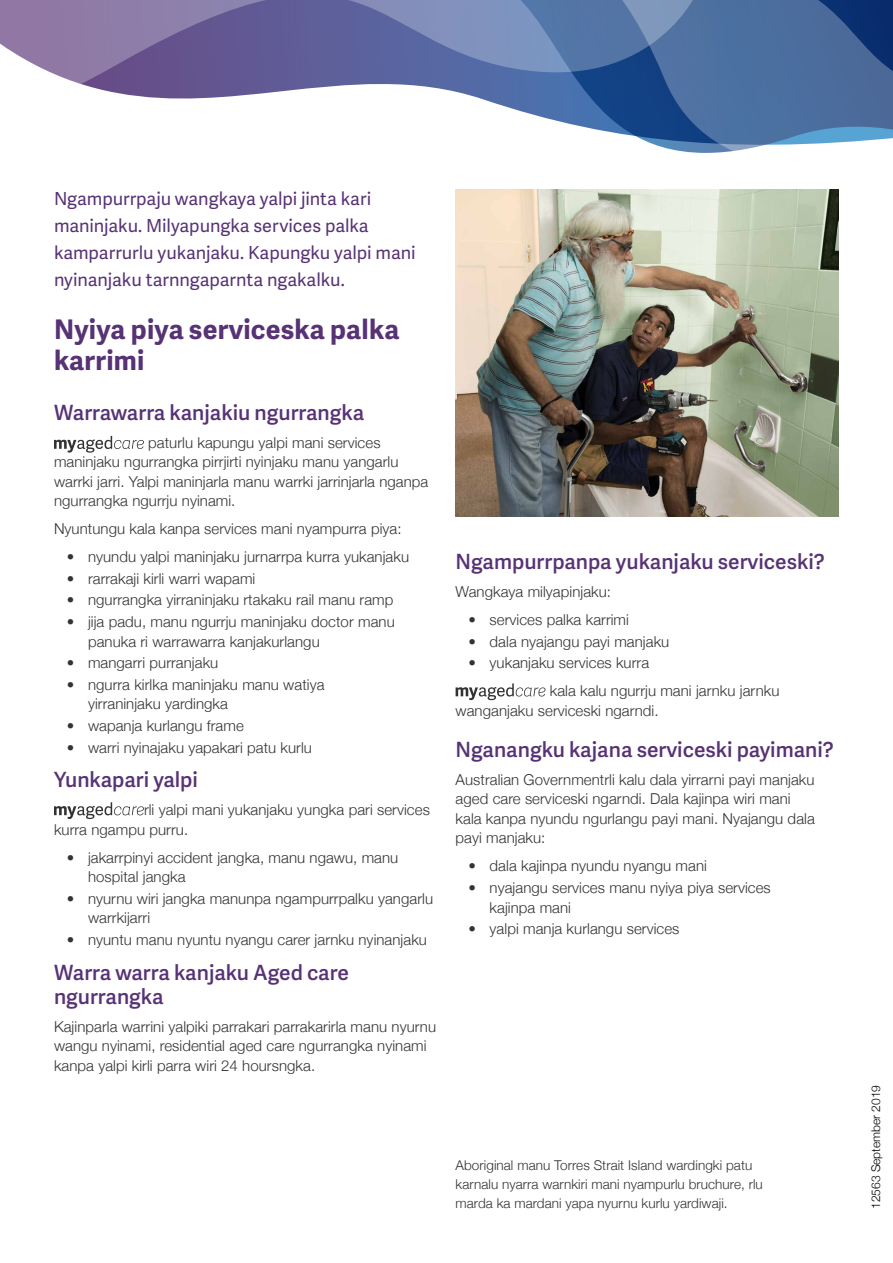
<style>
.page{position:relative;width:893px;height:1263px;background:#fff}
.page>*{position:absolute;margin:0;border:0;box-sizing:border-box;transform-origin:0 0}
.t1{font:700 27px/31.5px "Adelle Sans";letter-spacing:.01em;color:#573275}
.t2{font:600 21px/24px "Adelle Sans";color:#573275}
.t3{font:18px/27px "Adelle Sans";letter-spacing:-.005em;color:#573275}
.t4{font:300 15px/19.5px "Helvetica Neue";letter-spacing:.005em;color:#333}
.t5{font:300 13.5px/19px "Helvetica Neue";letter-spacing:.005em;color:#333}
.t6{font:300 12px "Helvetica Neue";color:#000}
</style>
<div class="page">
<svg style="left:612px;top:0;width:281px;height:153px;background:#5275a3"></svg>
<svg style="left:0;top:0;width:700px;height:128px"></svg>
<svg style="left:54px;top:436px;width:90px;height:17px"></svg>
<svg style="left:54px;top:802px;width:90px;height:17px"></svg>
<svg style="left:456px;top:683px;width:89px;height:17px"></svg>
<img style="left:455px;top:190px;width:384px;height:326px">
<p class="t3" style="left:54px;top:184px;width:363px">Ngampurrpaju wangkaya yalpi jinta kari maninjaku. Milyapungka services palka kamparrurlu yukanjaku. Kapungku yalpi mani nyinanjaku tarnngaparnta ngakalku.</p>
<h1 class="t1" style="left:54px;top:312px;width:347px">Nyiya piya serviceska palka karrimi</h1>
<h2 class="t2" style="left:54px;top:399px;width:312px">Warrawarra kanjakiu ngurrangka</h2>
<p class="t4" style="left:54px;top:431px;width:376px;text-indent:94px">paturlu kapungu yalpi mani services maninjaku ngurrangka pirrjirti nyinjaku manu yangarlu warrki jarri. Yalpi maninjarla manu warrki jarrinjarla nganpa ngurrangka ngurrju nyinami.</p>
<p class="t4" style="left:54px;top:518px;width:349px">Nyuntungu kala kanpa services mani nyampurra piya:</p>
<p class="t4" style="left:67px;top:546px;width:344px">• nyundu yalpi maninjaku jurnarrpa kurra yukanjaku</p>
<p class="t4" style="left:67px;top:568px;width:190px">• rarrakaji kirli warri wapami</p>
<p class="t4" style="left:67px;top:589px;width:328px">• ngurrangka yirraninjaku rtakaku rail manu ramp</p>
<p class="t4" style="left:88px;top:611px;width:308px;text-indent:-21px">• jija padu, manu ngurrju maninjaku doctor manu panuka ri warrawarra kanjakurlangu</p>
<p class="t4" style="left:67px;top:652px;width:153px">• mangarri purranjaku</p>
<p class="t4" style="left:88px;top:674px;width:238px;text-indent:-21px">• ngurra kirlka maninjaku manu watiya yirraninjaku yardingka</p>
<p class="t4" style="left:67px;top:715px;width:179px">• wapanja kurlangu frame</p>
<p class="t4" style="left:67px;top:736px;width:247px">• warri nyinajaku yapakari patu kurlu</p>
<h2 class="t2" style="left:54px;top:767px;width:145px">Yunkapari yalpi</h2>
<p class="t4" style="left:54px;top:799px;width:377px;text-indent:90px">rli yalpi mani yukanjaku yungka pari services kurra ngampu purru.</p>
<p class="t4" style="left:88px;top:846px;width:312px;text-indent:-21px">• jakarrpinyi accident jangka, manu ngawu, manu hospital jangka</p>
<p class="t4" style="left:88px;top:888px;width:347px;text-indent:-21px">• nyurnu wiri jangka manunpa ngampurrpalku yangarlu warrkijarri</p>
<p class="t4" style="left:67px;top:929px;width:362px">• nyuntu manu nyuntu nyangu carer jarnku nyinanjaku</p>
<h2 class="t2" style="left:54px;top:959px;width:296px">Warra warra kanjaku Aged care ngurrangka</h2>
<p class="t4" style="left:54px;top:1015px;width:384px">Kajinparla warrini yalpiki parrakari parrakarirla manu nyurnu wangu nyinami, residential aged care ngurrangka nyinami kanpa yalpi kirli parra wiri 24 hoursngka.</p>
<h2 class="t2" style="left:456px;top:549px;width:371px">Ngampurrpanpa yukanjaku serviceski?</h2>
<p class="t4" style="left:456px;top:581px;width:157px">Wangkaya milyapinjaku:</p>
<p class="t4" style="left:468px;top:609px;width:162px">• services palka karrimi</p>
<p class="t4" style="left:468px;top:630px;width:202px">• dala nyajangu payi manjaku</p>
<p class="t4" style="left:550px;top:648px;width:231px;line-height:28px;text-indent:-81px">• yukanjaku services kurra<br>kala kalu ngurrju mani jarnku jarnku</p>
<p class="t4" style="left:456px;top:700px;width:205px">wanganjaku serviceski ngarndi.</p>
<h2 class="t2" style="left:456px;top:736px;width:380px">Nganangku kajana serviceski payimani?</h2>
<p class="t4" style="left:456px;top:769px;width:361px">Australian Governmentrli kalu dala yirrarni payi manjaku aged care serviceski ngarndi. Dala kajinpa wiri mani kala kanpa nyundu ngurlangu payi mani. Nyajangu dala payi manjaku:</p>
<p class="t4" style="left:468px;top:855px;width:240px">• dala kajinpa nyundu nyangu mani</p>
<p class="t4" style="left:490px;top:877px;width:283px;text-indent:-21px">• nyajangu services manu nyiya piya services kajinpa mani</p>
<p class="t4" style="left:468px;top:918px;width:213px">• yalpi manja kurlangu services</p>
<p class="t5" style="left:456px;top:1154px;width:309px">Aboriginal manu Torres Strait Island wardingki patu karnalu nyarra warnkiri mani nyampurlu bruchure, rlu marda ka mardani yapa nyurnu kurlu yardiwaji.</p>
<p class="t6" style="left:866px;top:1209px;width:126px;rotate:-90deg">12563 September 2019</p>
</div>
